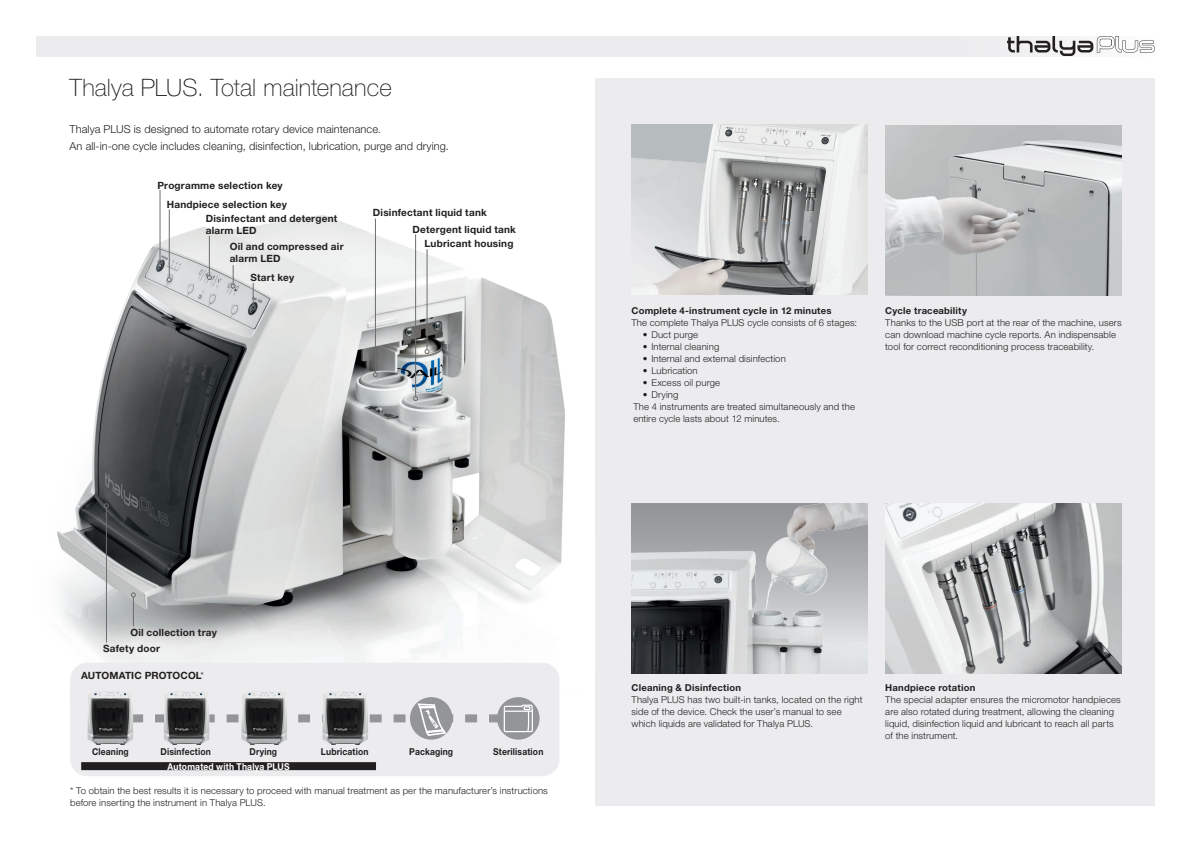
<style>
.page{position:relative;width:1191px;height:842px;background:#fff}
.page>*{position:absolute;margin:0;border:0;box-sizing:border-box;transform-origin:0 0}
.t1{font:100 24px "Helvetica Neue LT Std";letter-spacing:.005em;color:#231f20}
.t2{font:300 11px "Helvetica Neue LT Std";letter-spacing:.005em;color:#231f20}
.t3{font:700 10px/12px "Helvetica Neue LT Std";letter-spacing:.02em;color:#231f20}
.t4{font:300 9.5px/12px "Helvetica Neue LT Std";letter-spacing:.015em;color:#231f20}
.t5{font:700 9.5px "Helvetica Neue LT Std";letter-spacing:.02em;color:#231f20}
.t6{font:700 9.5px "Helvetica Neue LT Std";letter-spacing:.02em;color:#231f20;scale:.9 1}
.t7{font:700 9.5px "Helvetica Neue LT Std";letter-spacing:.02em;color:#fff;scale:.9 1}
.s1{font-weight:300}
</style>
<div class="page">
<div style="left:595px;top:79px;width:560px;height:727px;background:#ececee"></div>
<img style="left:57px;top:190px;width:508px;height:486px">
<div style="left:36px;top:36px;width:1119px;height:20px;background:#ececee"></div>
<div style="left:70px;top:663px;width:489px;height:113px;background:#ececee;border-radius:17px"></div>
<div style="left:81px;top:762px;width:295px;height:8px;background:#231f20"></div>
<div style="left:497px;top:697px;width:42px;height:43px;background:#939598;border-radius:50%"></div>
<div style="left:410px;top:697px;width:42px;height:43px;background:#939598;border-radius:50%"></div>
<svg style="left:133px;top:702px;width:400px;height:35px"></svg>
<img style="left:631px;top:125px;width:237px;height:170px">
<img style="left:885px;top:126px;width:236px;height:170px">
<img style="left:885px;top:503px;width:236px;height:170px">
<img style="left:631px;top:503px;width:237px;height:170px">
<img style="left:88px;top:692px;width:45px;height:53px">
<img style="left:164px;top:692px;width:46px;height:53px">
<img style="left:241px;top:692px;width:46px;height:53px">
<img style="left:322px;top:692px;width:46px;height:53px">
<svg style="left:1007px;top:36px;width:148px;height:20px"></svg>
<svg style="left:131px;top:592px;width:5px;height:34px"></svg>
<hr style="left:106px;top:508px;width:1px;height:134px;background:#6c6d70">
<svg style="left:104px;top:503px;width:5px;height:5px"></svg>
<hr style="left:159px;top:190px;width:1px;height:70px;background:#6c6d70">
<svg style="left:157px;top:260px;width:5px;height:5px"></svg>
<hr style="left:169px;top:209px;width:1px;height:69px;background:#6c6d70">
<svg style="left:167px;top:277px;width:5px;height:5px"></svg>
<svg style="left:251px;top:283px;width:5px;height:27px"></svg>
<hr style="left:426px;top:249px;width:1px;height:101px;background:#6c6d70">
<svg style="left:424px;top:349px;width:5px;height:5px"></svg>
<hr style="left:375px;top:218px;width:1px;height:155px;background:#6c6d70">
<svg style="left:373px;top:372px;width:5px;height:5px"></svg>
<hr style="left:415px;top:234px;width:1px;height:163px;background:#6c6d70">
<svg style="left:413px;top:396px;width:5px;height:5px"></svg>
<svg style="left:231px;top:265px;width:5px;height:24px"></svg>
<hr style="left:209px;top:236px;width:1px;height:40px;background:#6c6d70">
<svg style="left:207px;top:275px;width:5px;height:5px"></svg>
<p class="t1" style="left:69px;top:74px;width:324px">Thalya PLUS. Total maintenance</p>
<p class="t2" style="left:69px;top:122px;width:313px">Thalya PLUS is designed to automate rotary device maintenance.</p>
<p class="t2" style="left:69px;top:139px;width:381px">An all-in-one cycle includes cleaning, disinfection, lubrication, purge and drying.</p>
<p class="t3" style="left:157px;top:179px;width:127px">Programme selection key</p>
<p class="t3" style="left:167px;top:198px;width:122px">Handpiece selection key</p>
<p class="t3" style="left:206px;top:212px;width:133px">Disinfectant and detergent alarm LED</p>
<p class="t3" style="left:373px;top:206px;width:115px">Disinfectant liquid tank</p>
<p class="t3" style="left:412px;top:223px;width:105px">Detergent liquid tank</p>
<p class="t3" style="left:230px;top:240px;width:115px">Oil and compressed air</p>
<p class="t3" style="left:424px;top:237px;width:90px">Lubricant housing</p>
<p class="t3" style="left:230px;top:252px;width:52px">alarm LED</p>
<p class="t3" style="left:250px;top:271px;width:45px">Start key</p>
<p class="t3" style="left:130px;top:626px;width:88px">Oil collection tray</p>
<p class="t3" style="left:103px;top:642px;width:58px">Safety door</p>
<p class="t3" style="left:81px;top:669px;width:124px">AUTOMATIC PROTOCOL<span class="s1">*</span></p>
<p class="t6" style="left:92px;top:746px;width:42px">Cleaning</p>
<p class="t6" style="left:161px;top:746px;width:57px">Disinfection</p>
<p class="t6" style="left:249px;top:746px;width:32px">Drying</p>
<p class="t6" style="left:321px;top:746px;width:54px">Lubrication</p>
<p class="t6" style="left:409px;top:746px;width:50px">Packaging</p>
<p class="t6" style="left:493px;top:746px;width:57px">Sterilisation</p>
<p class="t7" style="left:168px;top:760px;width:137px">Automated with Thalya PLUS</p>
<p class="t4" style="left:70px;top:784px;width:479px">* To obtain the best results it is necessary to proceed with manual treatment as per the manufacturer’s instructions before inserting the instrument in Thalya PLUS.</p>
<p class="t5" style="left:631px;top:305px;width:201px">Complete 4-instrument cycle in 12 minutes</p>
<p class="t4" style="left:631px;top:316px;width:227px">The complete Thalya PLUS cycle consists of 6 stages:</p>
<p class="t4" style="left:643px;top:328px;width:57px">• Duct purge</p>
<p class="t4" style="left:643px;top:340px;width:78px">• Internal cleaning</p>
<p class="t4" style="left:643px;top:352px;width:144px">• Internal and external disinfection</p>
<p class="t4" style="left:643px;top:364px;width:56px">• Lubrication</p>
<p class="t4" style="left:643px;top:376px;width:79px">• Excess oil purge</p>
<p class="t4" style="left:643px;top:388px;width:37px">• Drying</p>
<p class="t4" style="left:633px;top:400px;width:223px">The 4 instruments are treated simultaneously and the entire cycle lasts about 12 minutes.</p>
<p class="t5" style="left:885px;top:305px;width:83px">Cycle traceability</p>
<p class="t4" style="left:885px;top:316px;width:238px">Thanks to the USB port at the rear of the machine, users can download machine cycle reports. An indispensable tool for correct reconditioning process traceability.</p>
<p class="t5" style="left:631px;top:682px;width:111px">Cleaning &amp; Disinfection</p>
<p class="t4" style="left:631px;top:693px;width:232px">Thalya PLUS has two built-in tanks, located on the right side of the device. Check the user’s manual to see which liquids are validated for Thalya PLUS.</p>
<p class="t5" style="left:885px;top:682px;width:92px">Handpiece rotation</p>
<p class="t4" style="left:885px;top:693px;width:237px">The special adapter ensures the micromotor handpieces are also rotated during treatment, allowing the cleaning liquid, disinfection liquid and lubricant to reach all parts of the instrument.</p>
</div>
